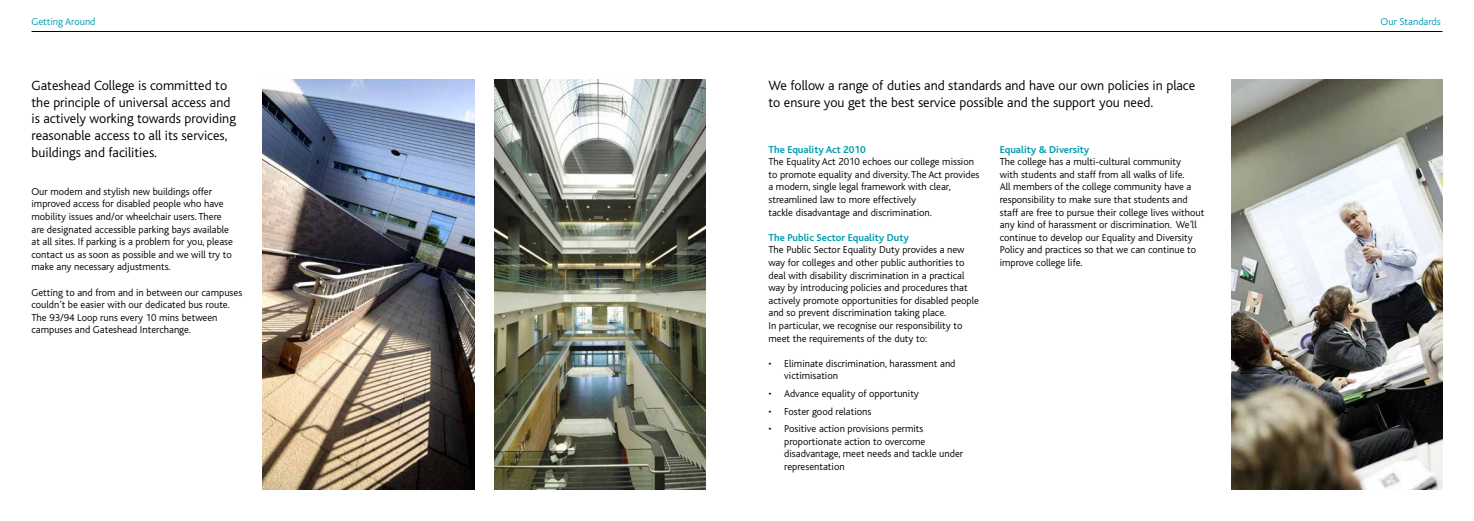
<style>
.page{position:relative;width:1474px;height:521px;background:#fff}
.page>*{position:absolute;margin:0;border:0;box-sizing:border-box;transform-origin:0 0}
.t1{font:300 14px/16.8px "Bliss";color:#000}
.t2{font:300 10.5px/12.6px "Bliss";color:#000}
.t3{font:700 10.5px "Bliss";color:#009db1}
.t4{font:300 10.5px "Bliss";color:#009db1}
</style>
<div class="page">
<hr style="left:32px;top:31px;width:1410px;height:1px;background:#000">
<img style="left:263px;top:79px;width:211px;height:410px">
<img style="left:494px;top:79px;width:211px;height:410px">
<img style="left:1231px;top:79px;width:211px;height:410px">
<p class="t4" style="left:31px;top:16px;width:66px">Getting Around</p>
<p class="t4" style="left:1380px;top:16px;width:62px">Our Standards</p>
<h1 class="t1" style="left:32px;top:77px;width:206px">Gateshead College is committed to the principle of universal access and is actively working towards providing reasonable access to all its services, buildings and facilities.</h1>
<p class="t2" style="left:32px;top:185px;width:203px">Our modern and stylish new buildings offer improved access for disabled people who have mobility issues and/or wheelchair users. There are designated accessible parking bays available at all sites. If parking is a problem for you, please contact us as soon as possible and we will try to make any necessary adjustments.</p>
<p class="t2" style="left:32px;top:286px;width:212px">Getting to and from and in between our campuses couldn’t be easier with our dedicated bus route.<br>The 93/94 Loop runs every 10 mins between campuses and Gateshead Interchange.</p>
<h1 class="t1" style="left:768px;top:77px;width:428px">We follow a range of duties and standards and have our own policies in place to ensure you get the best service possible and the support you need.</h1>
<p class="t3" style="left:768px;top:144px;width:99px">The Equality Act 2010</p>
<p class="t2" style="left:768px;top:156px;width:212px">The Equality Act 2010 echoes our college mission to promote equality and diversity. The Act provides a modern, single legal framework with clear, streamlined law to more effectively<br>tackle disadvantage and discrimination.</p>
<p class="t3" style="left:768px;top:232px;width:142px">The Public Sector Equality Duty</p>
<p class="t2" style="left:768px;top:244px;width:212px">The Public Sector Equality Duty provides a new way for colleges and other public authorities to deal with disability discrimination in a practical way by introducing policies and procedures that actively promote opportunities for disabled people and so prevent discrimination taking place.<br>In particular, we recognise our responsibility to meet the requirements of the duty to:</p>
<p class="t2" style="left:784px;top:357px;width:173px;text-indent:-16px">• Eliminate discrimination, harassment and victimisation</p>
<p class="t2" style="left:768px;top:387px;width:152px">• Advance equality of opportunity</p>
<p class="t2" style="left:768px;top:405px;width:104px">• Foster good relations</p>
<p class="t2" style="left:784px;top:422px;width:180px;text-indent:-16px">• Positive action provisions permits proportionate action to overcome disadvantage, meet needs and tackle under representation</p>
<p class="t3" style="left:999px;top:144px;width:91px">Equality &amp; Diversity</p>
<p class="t2" style="left:999px;top:156px;width:206px">The college has a multi-cultural community<br>with students and staff from all walks of life.<br>All members of the college community have a responsibility to make sure that students and staff are free to pursue their college lives without any kind of harassment or discrimination. We’ll continue to develop our Equality and Diversity Policy and practices so that we can continue to improve college life.</p>
</div>
